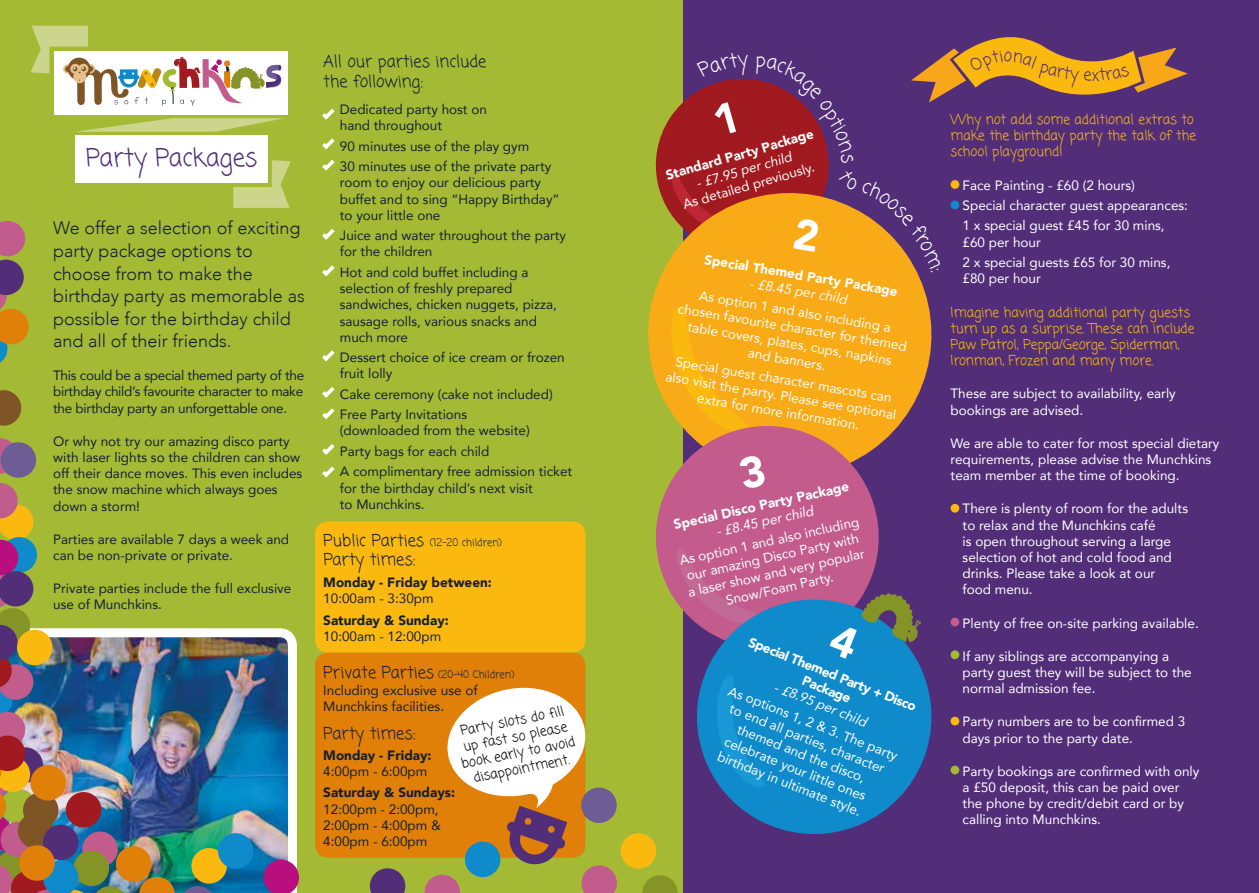
<style>
.page{position:relative;width:1259px;height:893px;background:#fff}
.page>*{position:absolute;margin:0;border:0;box-sizing:border-box;transform-origin:0 0}
.t1{font:24.6px "Coming Soon";color:#522e78}
.t2{font:300 18px/22.5px "Avenir";color:#171f37}
.t3{font:16.5px/19.8px "Coming Soon";color:#171f37}
.t4{font:13.5px/16.2px "Avenir";color:#fff}
.t5{font:13.5px/16.2px "Avenir";color:#171f37}
.t6{font:13.5px/16.2px "Coming Soon";color:#fbb910}
.t7{font:900 13.5px "Avenir";color:#fff}
.t8{font:900 13.5px "Avenir";color:#171f37}
.t9{font:13.5px/16.2px "Coming Soon";color:#000;text-align:center}
.t10{font:italic 13.5px "Avenir";color:#fff}
.t11{font:10.5px "Coming Soon";color:#171f37}
.s1{font-size:16.5px}
</style>
<div class="page">
<div style="left:629px;top:0;width:630px;height:893px;background:#522e78"></div>
<div style="left:0;top:0;width:682px;height:893px;background:#a4ba35"></div>
<div style="left:315px;top:521px;width:270px;height:132px;background:#fbb910;border-radius:13px"></div>
<div style="left:315px;top:653px;width:270px;height:205px;background:#e08009;border-radius:13px"></div>
<div style="left:54px;top:51px;width:234px;height:64px;background:#fff"></div>
<svg style="left:322px;top:108px;width:13px;height:12px"></svg>
<img style="left:216px;top:628px;width:81px;height:265px">
<svg style="left:322px;top:138px;width:13px;height:33px"></svg>
<svg style="left:322px;top:229px;width:13px;height:11px"></svg>
<svg style="left:322px;top:265px;width:13px;height:12px"></svg>
<svg style="left:322px;top:350px;width:13px;height:12px"></svg>
<svg style="left:322px;top:387px;width:13px;height:33px"></svg>
<svg style="left:322px;top:444px;width:13px;height:34px"></svg>
<svg style="left:0;top:390px;width:21px;height:36px"></svg>
<svg style="left:0;top:438px;width:12px;height:36px"></svg>
<div style="left:1px;top:442px;width:35px;height:36px;background:#6e5c95;border-radius:50%"></div>
<div style="left:191px;top:848px;width:36px;height:35px;background:#fbb910;border-radius:50%"></div>
<div style="left:621px;top:833px;width:35px;height:36px;background:#fbb910;border-radius:50%"></div>
<svg style="left:642px;top:875px;width:36px;height:18px"></svg>
<svg style="left:0;top:221px;width:29px;height:142px"></svg>
<svg style="left:424px;top:682px;width:193px;height:211px"></svg>
<div style="left:465px;top:842px;width:35px;height:35px;background:#0f8bcc;border-radius:50%"></div>
<svg style="left:263px;top:860px;width:36px;height:33px"></svg>
<svg style="left:370px;top:868px;width:35px;height:25px"></svg>
<div style="left:218px;top:833px;width:35px;height:36px;background:#0f8bcc;border-radius:50%"></div>
<img style="left:0;top:483px;width:216px;height:410px">
<svg style="left:648px;top:272px;width:284px;height:159px;background:#eda51b"></svg>
<svg style="left:667px;top:300px;width:91px;height:110px;background:#f8ad14"></svg>
<svg style="left:648px;top:410px;width:246px;height:183px;fill:#c35c8d"></svg>
<svg style="left:671px;top:541px;width:99px;height:67px;background:#c25e8c"></svg>
<svg style="left:681px;top:584px;width:251px;height:266px;fill:#0f8bcc"></svg>
<svg style="left:712px;top:672px;width:61px;height:118px;background:#118dcd"></svg>
<div style="left:950px;top:504px;width:9px;height:9px;background:#fbb910;border-radius:50%"></div>
<div style="left:950px;top:618px;width:9px;height:8px;background:#c35c8d;border-radius:50%"></div>
<div style="left:950px;top:650px;width:9px;height:9px;background:#a4ba35;border-radius:50%"></div>
<div style="left:950px;top:717px;width:9px;height:8px;background:#fbb910;border-radius:50%"></div>
<div style="left:950px;top:766px;width:9px;height:8px;background:#a4ba35;border-radius:50%"></div>
<div style="left:75px;top:135px;width:192px;height:48px;background:#fff"></div>
<svg style="left:76px;top:118px;width:208px;height:14px"></svg>
<svg style="left:233px;top:160px;width:58px;height:48px"></svg>
<svg style="left:31px;top:26px;width:251px;height:80px"></svg>
<svg style="left:738px;top:454px;width:28px;height:36px"></svg>
<svg style="left:827px;top:593px;width:94px;height:67px"></svg>
<svg style="left:655px;top:19px;width:532px;height:253px"></svg>
<h1 class="t1" style="left:86px;top:141px;width:173px">Party Packages</h1>
<h2 class="t2" style="left:53px;top:217px;width:253px">We offer a selection of exciting party package options to choose from to make the birthday party as memorable as possible for the birthday child and all of their friends.</h2>
<p class="t5" style="left:53px;top:367px;width:253px;text-align:justify">This could be a special themed party of the birthday child’s favourite character to make the birthday party an unforgettable one.</p>
<p class="t5" style="left:53px;top:433px;width:251px">Or why not try our amazing disco party with laser lights so the children can show off their dance moves. This even includes the snow machine which always goes down a storm!</p>
<p class="t5" style="left:53px;top:531px;width:237px">Parties are available 7 days a week and can be non-private or private.</p>
<p class="t5" style="left:53px;top:580px;width:240px">Private parties include the full exclusive use of Munchkins.</p>
<p class="t3" style="left:323px;top:52px;width:165px">All our parties include the following:</p>
<p class="t5" style="left:340px;top:101px;width:149px">Dedicated party host on hand throughout</p>
<p class="t5" style="left:340px;top:135px;width:213px;line-height:20.4px">90 minutes use of the play gym<br>30 minutes use of the private party</p>
<p class="t5" style="left:340px;top:174px;width:221px">room to enjoy our delicious party buffet and to sing “Happy Birthday” to your little one</p>
<p class="t5" style="left:340px;top:227px;width:228px">Juice and water throughout the party for the children</p>
<p class="t5" style="left:340px;top:264px;width:219px">Hot and cold buffet including a selection of freshly prepared sandwiches, chicken nuggets, pizza, sausage rolls, various snacks and much more</p>
<p class="t5" style="left:340px;top:349px;width:226px">Dessert choice of ice cream or frozen fruit lolly</p>
<p class="t5" style="left:340px;top:384px;width:214px;line-height:20.4px">Cake ceremony (cake not included)<br>Free Party Invitations</p>
<p class="t5" style="left:340px;top:420px;width:234px;line-height:20.4px">(downloaded from the website)<br>Party bags for each child<br>A complimentary free admission ticket</p>
<p class="t5" style="left:340px;top:479px;width:195px">for the birthday child’s next visit to Munchkins.</p>
<p class="t11" style="left:323px;top:535px;width:180px"><span class="s1">Public Parties</span> (12-20 children)</p>
<p class="t3" style="left:323px;top:551px;width:94px">Party times:</p>
<p class="t8" style="left:323px;top:571px;width:170px">Monday - Friday between:</p>
<p class="t5" style="left:323px;top:590px;width:112px">10:00am - 3:30pm</p>
<p class="t8" style="left:323px;top:609px;width:127px">Saturday &amp; Sunday:</p>
<p class="t5" style="left:323px;top:628px;width:119px">10:00am - 12:00pm</p>
<p class="t11" style="left:323px;top:667px;width:193px"><span class="s1">Private Parties</span> (20-40 Children)</p>
<p class="t5" style="left:323px;top:681px;width:156px">Including exclusive use of<br>Munchkins facilities.</p>
<p class="t3" style="left:323px;top:725px;width:94px">Party times:</p>
<p class="t8" style="left:323px;top:744px;width:110px">Monday - Friday:</p>
<p class="t5" style="left:323px;top:763px;width:106px">4:00pm - 6:00pm</p>
<p class="t8" style="left:323px;top:781px;width:133px">Saturday &amp; Sundays:</p>
<p class="t5" style="left:323px;top:800px;width:119px">12:00pm - 2:00pm,<br>2:00pm - 4:00pm &amp;<br>4:00pm - 6:00pm</p>
<p class="t9" style="left:454px;top:725px;width:117px;rotate:-11deg">Party slots do fill up fast so please book early to avoid disappointment.</p>
<p class="t7" style="left:663px;top:164px;width:154px;rotate:-16deg">Standard Party Package</p>
<p class="t10" style="left:694px;top:176px;width:100px;rotate:-16deg">- £7.95 per child</p>
<p class="t4" style="left:681px;top:196px;width:138px;rotate:-16deg">As detailed previously.</p>
<p class="t7" style="left:706px;top:248px;width:197px;rotate:9deg">Special Themed Party Package</p>
<p class="t10" style="left:751px;top:275px;width:100px;rotate:9deg">- £8.45 per child</p>
<p class="t4" style="left:682px;top:285px;width:233px;text-align:center;rotate:9deg">As option 1 and also including a chosen favourite character for themed table covers, plates, cups, napkins and banners.</p>
<p class="t4" style="left:669px;top:353px;width:235px;text-align:center;rotate:9deg">Special guest character mascots can also visit the party. Please see optional extra for more information.</p>
<p class="t7" style="left:671px;top:514px;width:181px;rotate:-13deg">Special Disco Party Package</p>
<p class="t10" style="left:715px;top:524px;width:100px;rotate:-13deg">- £8.45 per child</p>
<p class="t4" style="left:678px;top:553px;width:185px;text-align:center;rotate:-13deg">As option 1 and also including our amazing Disco Party with a laser show and very popular<br>Snow/Foam Party.</p>
<p class="t7" style="left:753px;top:631px;width:181px;rotate:21deg">Special Themed Party + Disco</p>
<p class="t7" style="left:807px;top:669px;width:52px;rotate:21deg">Package</p>
<p class="t10" style="left:777px;top:679px;width:100px;rotate:21deg">- £8.95 per child</p>
<p class="t4" style="left:732px;top:683px;width:182px;rotate:21deg">As options 1, 2 &amp; 3. The party</p>
<p class="t4" style="left:733px;top:701px;width:167px;text-align:center;rotate:21deg">to end all parties, character themed and the disco, celebrate your little ones birthday in ultimate style.</p>
<p class="t6" style="left:950px;top:112px;width:247px">Why not add some additional extras to make the birthday party the talk of the school playground!</p>
<p class="t4" style="left:962px;top:174px;width:227px;line-height:20.4px">Face Painting - £60 (2 hours)<br>Special character guest appearances:<br>1 x special guest £45 for 30 mins,</p>
<p class="t4" style="left:962px;top:231px;width:209px;line-height:20.4px">£60 per hour<br>2 x special guests £65 for 30 mins,</p>
<p class="t4" style="left:962px;top:270px;width:80px">£80 per hour</p>
<p class="t6" style="left:950px;top:305px;width:245px">Imagine having additional party guests turn up as a surprise. These can include Paw Patrol, Peppa/George, Spiderman, Ironman, Frozen and many more.</p>
<p class="t4" style="left:950px;top:385px;width:227px">These are subject to availability, early bookings are advised.</p>
<p class="t4" style="left:950px;top:435px;width:270px">We are able to cater for most special dietary requirements, please advise the Munchkins team member at the time of booking.</p>
<p class="t4" style="left:962px;top:500px;width:227px">There is plenty of room for the adults to relax and the Munchkins café<br>is open throughout serving a large selection of hot and cold food and drinks. Please take a look at our<br>food menu.</p>
<p class="t4" style="left:962px;top:614px;width:238px">Plenty of free on-site parking available.</p>
<p class="t4" style="left:962px;top:648px;width:231px">If any siblings are accompanying a party guest they will be subject to the normal admission fee.</p>
<p class="t4" style="left:962px;top:713px;width:224px">Party numbers are to be confirmed 3 days prior to the party date.</p>
<p class="t4" style="left:962px;top:763px;width:238px">Party bookings are confirmed with only a £50 deposit, this can be paid over the phone by credit/debit card or by calling into Munchkins.</p>
</div>
